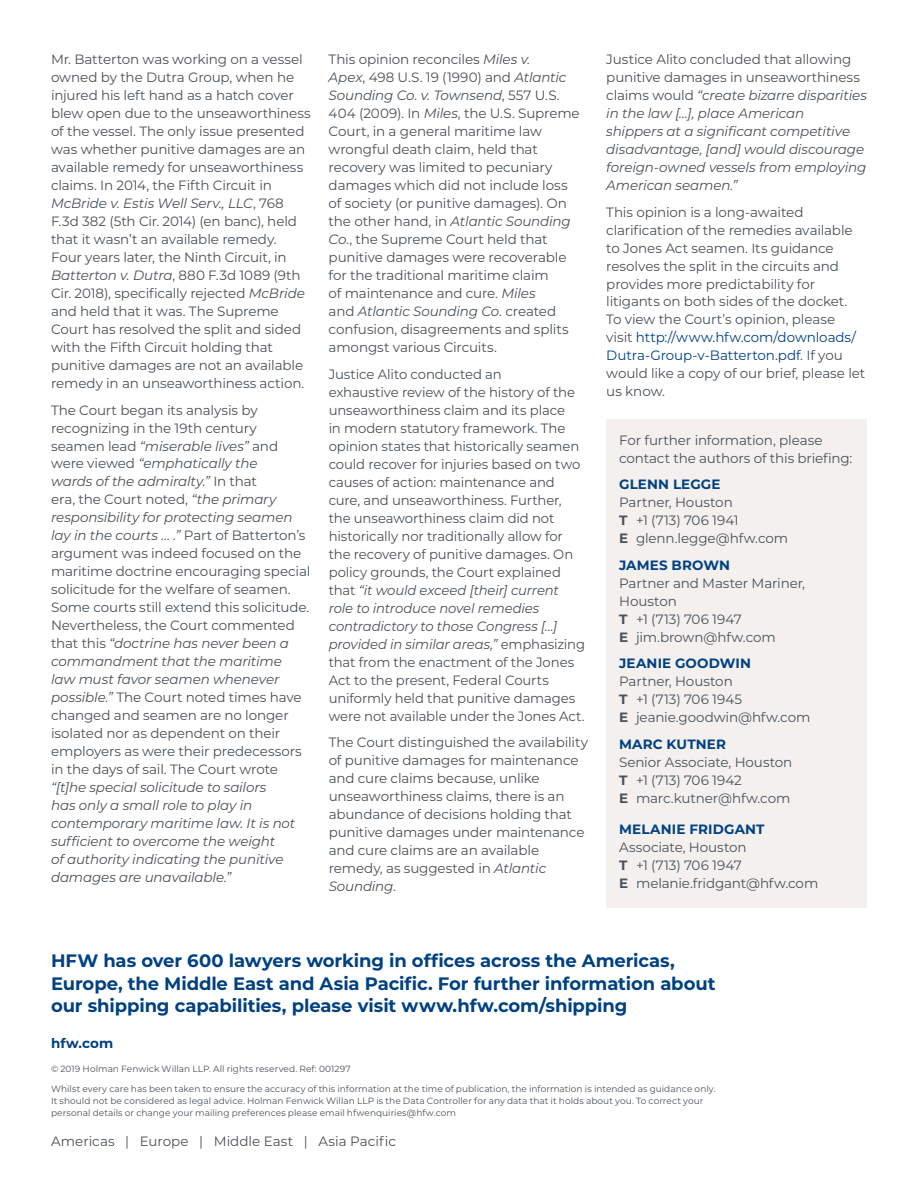
<style>
.page{position:relative;width:918px;height:1188px;background:#fff}
.page>*{position:absolute;margin:0;border:0;box-sizing:border-box;transform-origin:0 0}
.t1{font:700 18px/22.5px "Montserrat";letter-spacing:-.005em;color:#004181}
.t2{font:13.5px/18px "Montserrat";letter-spacing:-.01em;color:#48525a}
.t3{font:italic 13.5px/18px "Montserrat";letter-spacing:-.01em;color:#48525a}
.t4{font:700 13.5px "Montserrat";letter-spacing:.01em;color:#004181}
.t5{font:9px/12px "Montserrat";letter-spacing:.005em;color:#48525a}
.s1{font-style:italic}
.s2{font-style:normal}
.s3{color:#004181}
.s4{font-weight:700}
</style>
<div class="page">
<div style="left:606px;top:419px;width:261px;height:488px;background:#f4f0ee"></div>
<p class="t2" style="left:51px;top:50px;width:261px">Mr. Batterton was working on a vessel owned by the Dutra Group, when he injured his left hand as a hatch cover blew open due to the unseaworthiness of the vessel. The only issue presented was whether punitive damages are an available remedy for unseaworthiness claims. In 2014, the Fifth Circuit in <span class="s1">McBride v. Estis Well Serv., LLC</span>, 768<br>F.3d 382 (5th Cir. 2014) (en banc), held that it wasn’t an available remedy.<br>Four years later, the Ninth Circuit, in <span class="s1">Batterton v. Dutra</span>, 880 F.3d 1089 (9th Cir. 2018), specifically rejected <span class="s1">McBride </span>and held that it was. The Supreme Court has resolved the split and sided with the Fifth Circuit holding that punitive damages are not an available remedy in an unseaworthiness action.</p>
<p class="t2" style="left:51px;top:400px;width:261px">The Court began its analysis by recognizing in the 19th century seamen lead <span class="s1">“miserable lives”</span> and were viewed <span class="s1">“emphatically the<br>wards of the admiralty.”</span> In that<br>era, the Court noted, <span class="s1">“the primary responsibility for protecting seamen lay in the courts … .”</span> Part of Batterton’s argument was indeed focused on the maritime doctrine encouraging special solicitude for the welfare of seamen.<br>Some courts still extend this solicitude.<br>Nevertheless, the Court commented that this <span class="s1">“doctrine has never been a commandment that the maritime<br>law must favor seamen whenever possible.”</span> The Court noted times have changed and seamen are no longer isolated nor as dependent on their employers as were their predecessors in the days of sail. The Court wrote</p>
<p class="t3" style="left:51px;top:778px;width:246px">“[t]he special solicitude to sailors<br>has only a small role to play in contemporary maritime law. It is not sufficient to overcome the weight<br>of authority indicating the punitive damages are unavailable.”</p>
<p class="t2" style="left:329px;top:50px;width:253px">This opinion reconciles <span class="s1">Miles v.<br>Apex</span>, 498 U.S. 19 (1990) and <span class="s1">Atlantic Sounding Co. v. Townsend</span>, 557 U.S.<br>404 (2009). In <span class="s1">Miles</span>, the U.S. Supreme Court, in a general maritime law wrongful death claim, held that recovery was limited to pecuniary damages which did not include loss of society (or punitive damages). On the other hand, in <span class="s1">Atlantic Sounding Co.</span>, the Supreme Court held that punitive damages were recoverable for the traditional maritime claim<br>of maintenance and cure. <span class="s1">Miles<br></span>and <span class="s1">Atlantic Sounding Co.</span> created confusion, disagreements and splits amongst various Circuits.</p>
<p class="t2" style="left:329px;top:364px;width:258px">Justice Alito conducted an<br>exhaustive review of the history of the unseaworthiness claim and its place<br>in modern statutory framework. The opinion states that historically seamen could recover for injuries based on two causes of action: maintenance and cure, and unseaworthiness. Further, the unseaworthiness claim did not historically nor traditionally allow for the recovery of punitive damages. On policy grounds, the Court explained that <span class="s1">“it would exceed [their] current role to introduce novel remedies contradictory to those Congress […] provided in similar areas,”</span> emphasizing that from the enactment of the Jones Act to the present, Federal Courts uniformly held that punitive damages were not available under the Jones Act.</p>
<p class="t2" style="left:329px;top:733px;width:261px">The Court distinguished the availability of punitive damages for maintenance and cure claims because, unlike unseaworthiness claims, there is an abundance of decisions holding that punitive damages under maintenance and cure claims are an available remedy, as suggested in <span class="s1">Atlantic<br>Sounding</span>.</p>
<p class="t3" style="left:606px;top:50px;width:262px"><span class="s2">Justice Alito concluded that allowing punitive damages in unseaworthiness claims would</span> “create bizarre disparities in the law […], place American<br>shippers at a significant competitive disadvantage, [and] would discourage foreign-owned vessels from employing American seamen.”</p>
<p class="t2" style="left:606px;top:202px;width:261px">This opinion is a long-awaited clarification of the remedies available to Jones Act seamen. Its guidance resolves the split in the circuits and provides more predictability for litigants on both sides of the docket.<br>To view the Court’s opinion, please<br>visit <span class="s3">http://www.hfw.com/downloads/ Dutra-Group-v-Batterton.pdf</span>. If you would like a copy of our brief, please let us know.</p>
<p class="t2" style="left:619px;top:431px;width:235px">For further information, please contact the authors of this briefing:</p>
<p class="t4" style="left:619px;top:475px;width:103px">GLENN LEGGE</p>
<p class="t2" style="left:619px;top:493px;width:171px">Partner, Houston<br><span class="s4">T</span> +1 (713) 706 1941<br><span class="s4">E</span> glenn.legge@hfw.com</p>
<p class="t4" style="left:619px;top:555px;width:112px">JAMES BROWN</p>
<p class="t2" style="left:619px;top:574px;width:188px">Partner and Master Mariner,<br>Houston<br><span class="s4">T</span> +1 (713) 706 1947<br><span class="s4">E</span> jim.brown@hfw.com</p>
<p class="t4" style="left:619px;top:654px;width:133px">JEANIE GOODWIN</p>
<p class="t2" style="left:619px;top:672px;width:193px">Partner, Houston<br><span class="s4">T</span> +1 (713) 706 1945<br><span class="s4">E</span> jeanie.goodwin@hfw.com</p>
<p class="t4" style="left:619px;top:734px;width:109px">MARC KUTNER</p>
<p class="t2" style="left:619px;top:753px;width:175px">Senior Associate, Houston<br><span class="s4">T</span> +1 (713) 706 1942<br><span class="s4">E</span> marc.kutner@hfw.com</p>
<p class="t4" style="left:619px;top:819px;width:147px">MELANIE FRIDGANT</p>
<p class="t2" style="left:619px;top:837px;width:201px">Associate, Houston<br><span class="s4">T</span> +1 (713) 706 1947<br><span class="s4">E</span> melanie.fridgant@hfw.com</p>
<h1 class="t1" style="left:51px;top:949px;width:666px">HFW has over 600 lawyers working in offices across the Americas,<br>Europe, the Middle East and Asia Pacific. For further information about our shipping capabilities, please visit www.hfw.com/shipping</h1>
<p class="t4" style="left:51px;top:1033px;width:64px">hfw.com</p>
<p class="t5" style="left:51px;top:1062px;width:301px">© 2019 Holman Fenwick Willan LLP. All rights reserved. Ref: 001297</p>
<p class="t5" style="left:51px;top:1083px;width:666px">Whilst every care has been taken to ensure the accuracy of this information at the time of publication, the information is intended as guidance only.<br>It should not be considered as legal advice. Holman Fenwick Willan LLP is the Data Controller for any data that it holds about you. To correct your personal details or change your mailing preferences please email hfwenquiries@hfw.com</p>
<p class="t2" style="left:51px;top:1132px;width:347px">Americas | Europe | Middle East | Asia Pacific</p>
</div>
